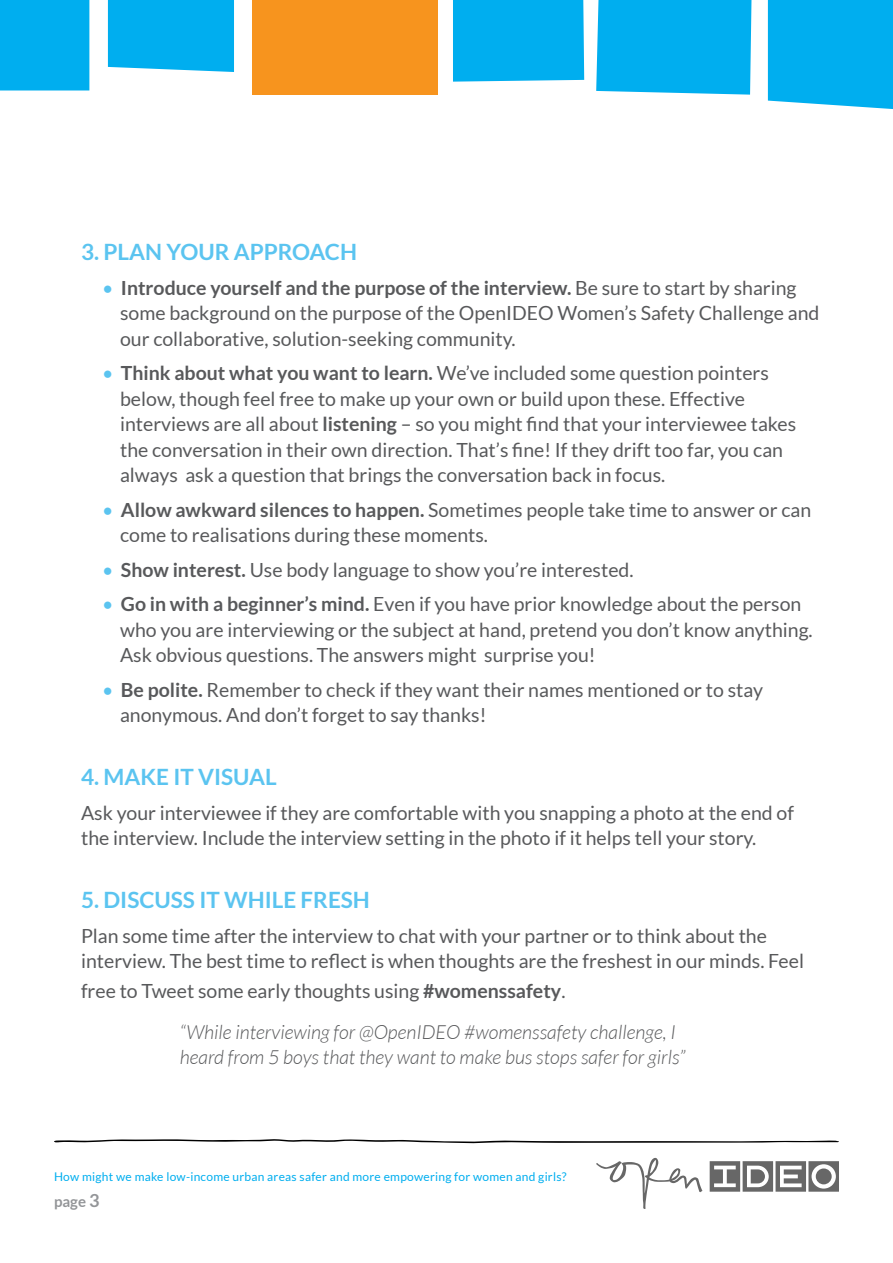
<style>
.page{position:relative;width:893px;height:1263px;background:#fff}
.page>*{position:absolute;margin:0;border:0;box-sizing:border-box;transform-origin:0 0}
.t1{font:700 22.5px "Lato";color:#5bc4f0}
.t2{font:19.5px/25.5px "Lato";color:#58595b}
.t3{font:italic 300 19.5px/40.7px "Lato";color:#58595b}
.t4{font:700 15px "Lato";color:#939598}
.t5{font:12px "Lato";letter-spacing:.02em;color:#00aeef}
.s1{color:#5bc4f0}
.s2{font-weight:700}
.s3{font-weight:400;font-style:normal}
.s4{font-weight:700;font-style:normal}
.s5{font-size:18px}
</style>
<div class="page">
<svg style="left:596px;top:1158px;width:106px;height:51px"></svg>
<svg style="left:710px;top:1161px;width:129px;height:31px"></svg>
<svg style="left:54px;top:1139px;width:785px;height:4px"></svg>
<div style="left:596px;top:0;width:155px;height:95px;background:#00aeef"></div>
<div style="left:252px;top:0;width:185px;height:95px;background:#f7941e"></div>
<div style="left:0;top:0;width:89px;height:90px;background:#00aeef"></div>
<div style="left:108px;top:0;width:126px;height:72px;background:#00aeef"></div>
<div style="left:768px;top:0;width:125px;height:109px;background:#00aeef"></div>
<div style="left:453px;top:0;width:131px;height:82px;background:#00aeef"></div>
<p class="t1" style="left:81px;top:239px;width:277px">3. PLAN YOUR APPROACH</p>
<p class="t2" style="left:120px;top:275px;width:701px;text-indent:-18px"><span class="s1">•</span> <span class="s2">Introduce yourself and the purpose of the interview.</span> Be sure to start by sharing some background on the purpose of the OpenIDEO Women’s Safety Challenge and our collaborative, solution-seeking community.</p>
<p class="t2" style="left:120px;top:360px;width:678px;text-indent:-18px"><span class="s1">•</span> <span class="s2">Think about what you want to learn.</span> We’ve included some question pointers below, though feel free to make up your own or build upon these. Effective interviews are all about <span class="s2">listening</span> – so you might find that your interviewee takes the conversation in their own direction. That’s fine! If they drift too far, you can always ask a question that brings the conversation back in focus.</p>
<p class="t2" style="left:120px;top:497px;width:693px;text-indent:-18px"><span class="s1">•</span> <span class="s2">Allow awkward silences to happen.</span> Sometimes people take time to answer or can come to realisations during these moments.</p>
<p class="t2" style="left:102px;top:557px;width:533px"><span class="s1">•</span> <span class="s2">Show interest.</span> Use body language to show you’re interested.</p>
<p class="t2" style="left:120px;top:591px;width:694px;text-indent:-18px"><span class="s1">•</span> <span class="s2">Go in with a beginner’s mind.</span> Even if you have prior knowledge about the person who you are interviewing or the subject at hand, pretend you don’t know anything.<br>Ask obvious questions. The answers might surprise you!</p>
<p class="t2" style="left:120px;top:677px;width:644px;text-indent:-18px"><span class="s1">•</span> <span class="s2">Be polite.</span> Remember to check if they want their names mentioned or to stay anonymous. And don’t forget to say thanks!</p>
<p class="t1" style="left:81px;top:764px;width:197px">4. MAKE IT VISUAL</p>
<p class="t2" style="left:81px;top:800px;width:714px">Ask your interviewee if they are comfortable with you snapping a photo at the end of the interview. Include the interview setting in the photo if it helps tell your story.</p>
<p class="t1" style="left:81px;top:887px;width:290px">5. DISCUSS IT WHILE FRESH</p>
<p class="t2" style="left:81px;top:923px;width:724px">Plan some time after the interview to chat with your partner or to think about the interview. The best time to reflect is when thoughts are the freshest in our minds. Feel</p>
<p class="t3" style="left:180px;top:971px;width:498px;text-indent:-99px"><span class="s3">free to Tweet some early thoughts using</span> <span class="s4">#womenssafety</span><span class="s3">.<br></span>“While interviewing for @OpenIDEO #womenssafety challenge, I</p>
<p class="t3" style="left:180px;top:1038px;width:507px">heard from 5 boys that they want to make bus stops safer for girls”</p>
<p class="t5" style="left:54px;top:1170px;width:514px">How might we make low-income urban areas safer and more empowering for women and girls?</p>
<p class="t4" style="left:54px;top:1193px;width:47px">page <span class="s5">3</span></p>
</div>
